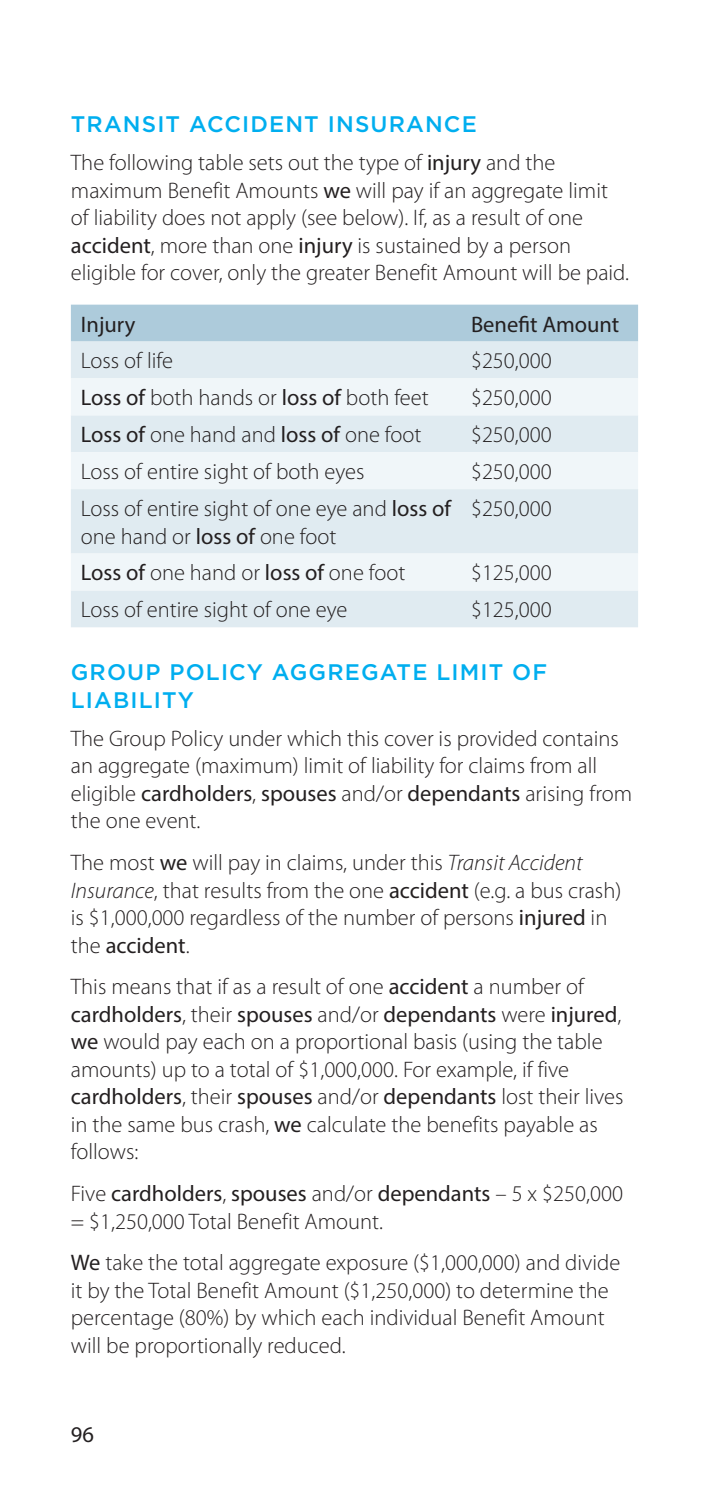
<style>
.page{position:relative;width:709px;height:1489px;background:#fff}
.page>*{position:absolute;margin:0;border:0;box-sizing:border-box;transform-origin:0 0}
.t1{font:300 22.5px/27.5px "Myriad Pro";color:#231f20}
.t2{font:500 22.5px/27.5px "Gotham";letter-spacing:.05em;color:#00aeef}
.t3{font:22.5px "Myriad Pro";color:#231f20}
.s1{font-weight:400}
.s2{font-style:italic}
</style>
<div class="page">
<div style="left:71px;top:304px;width:567px;height:37px;background:#adcbdb"></div>
<div style="left:71px;top:341px;width:567px;height:286px;background:#e0ebf1"></div>
<svg style="left:71px;top:378px;width:567px;height:212px;fill:#f0f6f9"></svg>
<p class="t2" style="left:71px;top:110px;width:407px">TRANSIT ACCIDENT INSURANCE</p>
<p class="t1" style="left:71px;top:149px;width:560px">The following table sets out the type of <span class="s1">injury</span> and the maximum Benefit Amounts <span class="s1">we</span> will pay if an aggregate limit of liability does not apply (see below). If, as a result of one <span class="s1">accident</span>, more than one <span class="s1">injury</span> is sustained by a person eligible for cover, only the greater Benefit Amount will be paid.</p>
<p class="t3" style="left:81px;top:310px;width:56px">Injury</p>
<p class="t3" style="left:471px;top:310px;width:150px">Benefit Amount</p>
<p class="t1" style="left:81px;top:347px;width:94px">Loss of life</p>
<p class="t1" style="left:471px;top:347px;width:82px">$250,000</p>
<p class="t1" style="left:81px;top:384px;width:349px"><span class="s1">Loss of</span> both hands or <span class="s1">loss of</span> both feet</p>
<p class="t1" style="left:471px;top:384px;width:82px">$250,000</p>
<p class="t1" style="left:81px;top:421px;width:342px"><span class="s1">Loss of</span> one hand and <span class="s1">loss of</span> one foot</p>
<p class="t1" style="left:471px;top:421px;width:82px">$250,000</p>
<p class="t1" style="left:81px;top:457px;width:285px">Loss of entire sight of both eyes</p>
<p class="t1" style="left:471px;top:457px;width:82px">$250,000</p>
<p class="t1" style="left:81px;top:494px;width:371px">Loss of entire sight of one eye and <span class="s1">loss of </span>one hand or <span class="s1">loss of</span> one foot</p>
<p class="t1" style="left:471px;top:494px;width:82px">$250,000</p>
<p class="t1" style="left:81px;top:559px;width:326px"><span class="s1">Loss of</span> one hand or <span class="s1">loss of</span> one foot</p>
<p class="t1" style="left:471px;top:559px;width:82px">$125,000</p>
<p class="t1" style="left:81px;top:596px;width:268px">Loss of entire sight of one eye</p>
<p class="t1" style="left:471px;top:596px;width:82px">$125,000</p>
<p class="t2" style="left:71px;top:658px;width:478px">GROUP POLICY AGGREGATE LIMIT OF<br>LIABILITY</p>
<p class="t1" style="left:71px;top:724px;width:563px">The Group Policy under which this cover is provided contains an aggregate (maximum) limit of liability for claims from all eligible <span class="s1">cardholders</span>, <span class="s1">spouses</span> and/or <span class="s1">dependants</span> arising from the one event.</p>
<p class="t1" style="left:71px;top:848px;width:552px">The most <span class="s1">we</span> will pay in claims, under this <span class="s2">Transit Accident Insurance</span>, that results from the one <span class="s1">accident</span> (e.g. a bus crash) is $1,000,000 regardless of the number of persons <span class="s1">injured</span> in the <span class="s1">accident</span>.</p>
<p class="t1" style="left:71px;top:972px;width:554px">This means that if as a result of one <span class="s1">accident</span> a number of <span class="s1">cardholders</span>, their <span class="s1">spouses</span> and/or <span class="s1">dependants</span> were <span class="s1">injured</span>, <span class="s1">we</span> would pay each on a proportional basis (using the table amounts) up to a total of $1,000,000. For example, if five <span class="s1">cardholders</span>, their <span class="s1">spouses</span> and/or <span class="s1">dependants</span> lost their lives in the same bus crash, <span class="s1">we</span> calculate the benefits payable as follows:</p>
<p class="t1" style="left:71px;top:1179px;width:553px">Five <span class="s1">cardholders</span>, <span class="s1">spouses</span> and/or <span class="s1">dependants</span> – 5 x $250,000 = $1,250,000 Total Benefit Amount.</p>
<p class="t1" style="left:71px;top:1248px;width:551px"><span class="s1">We</span> take the total aggregate exposure ($1,000,000) and divide it by the Total Benefit Amount ($1,250,000) to determine the percentage (80%) by which each individual Benefit Amount will be proportionally reduced.</p>
<p class="t3" style="left:71px;top:1420px;width:25px">96</p>
</div>
